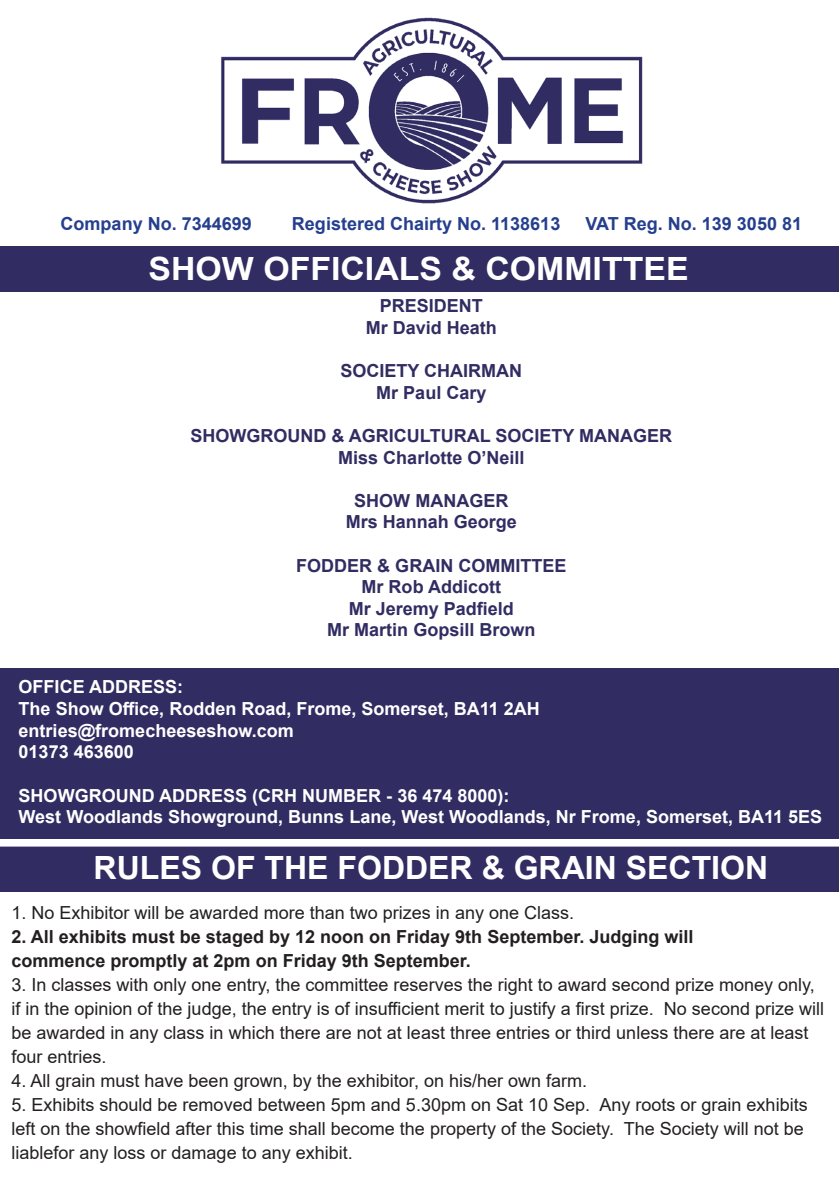
<style>
.page{position:relative;width:840px;height:1191px;background:#fff}
.page>*{position:absolute;margin:0;border:0;box-sizing:border-box;transform-origin:0 0}
.t1{font:700 32px "Arial";color:#fff}
.t2{font:700 32px "Arial";color:#fff;scale:1.06 1}
.t3{font:18px/24px "Arial";color:#231f20}
.t4{font:700 18px "Arial";color:#fff}
.t5{font:700 18px "Arial";color:#312d62}
.t6{font:700 18px "Arial";color:#231f20}
.t7{font:700 18px "Arial";color:#253f8e}
</style>
<div class="page">
<img style="left:221px;top:17px;width:422px;height:187px">
<div style="left:0;top:247px;width:838px;height:45px;background:#312d62"></div>
<div style="left:0;top:669px;width:838px;height:170px;background:#312d62"></div>
<div style="left:0;top:846px;width:838px;height:45px;background:#312d62"></div>
<p class="t7" style="left:61px;top:211px;width:193px">Company No. 7344699</p>
<p class="t7" style="left:292px;top:211px;width:270px">Registered Chairty No. 1138613</p>
<p class="t7" style="left:585px;top:211px;width:218px">VAT Reg. No. 139 3050 81</p>
<p class="t2" style="left:148px;top:246px;width:510px">SHOW OFFICIALS &amp; COMMITTEE</p>
<p class="t5" style="left:379px;top:293px;width:105px">PRESIDENT</p>
<p class="t5" style="left:365px;top:315px;width:133px">Mr David Heath</p>
<p class="t5" style="left:340px;top:358px;width:183px">SOCIETY CHAIRMAN</p>
<p class="t5" style="left:376px;top:380px;width:112px">Mr Paul Cary</p>
<p class="t5" style="left:190px;top:423px;width:483px">SHOWGROUND &amp; AGRICULTURAL SOCIETY MANAGER</p>
<p class="t5" style="left:338px;top:444px;width:188px">Miss Charlotte O’Neill</p>
<p class="t5" style="left:354px;top:488px;width:155px">SHOW MANAGER</p>
<p class="t5" style="left:345px;top:509px;width:173px">Mrs Hannah George</p>
<p class="t5" style="left:296px;top:552px;width:271px">FODDER &amp; GRAIN COMMITTEE</p>
<p class="t5" style="left:361px;top:574px;width:141px">Mr Rob Addicott</p>
<p class="t5" style="left:348px;top:596px;width:167px">Mr Jeremy Padfield</p>
<p class="t5" style="left:327px;top:617px;width:210px">Mr Martin Gopsill Brown</p>
<p class="t4" style="left:19px;top:674px;width:166px">OFFICE ADDRESS:</p>
<p class="t4" style="left:19px;top:696px;width:522px">The Show Office, Rodden Road, Frome, Somerset, BA11 2AH</p>
<p class="t4" style="left:19px;top:717px;width:276px">entries@fromecheeseshow.com</p>
<p class="t4" style="left:19px;top:739px;width:117px">01373 463600</p>
<p class="t4" style="left:19px;top:782px;width:492px">SHOWGROUND ADDRESS (CRH NUMBER - 36 474 8000):</p>
<p class="t4" style="left:19px;top:804px;width:804px">West Woodlands Showground, Bunns Lane, West Woodlands, Nr Frome, Somerset, BA11 5ES</p>
<p class="t1" style="left:94px;top:845px;width:675px">RULES OF THE FODDER &amp; GRAIN SECTION</p>
<p class="t3" style="left:11px;top:900px;width:564px">1. No Exhibitor will be awarded more than two prizes in any one Class.</p>
<p class="t6" style="left:11px;top:923px;width:683px">2. All exhibits must be staged by 12 noon on Friday 9th September. Judging will</p>
<p class="t6" style="left:11px;top:947px;width:461px">commence promptly at 2pm on Friday 9th September.</p>
<p class="t3" style="left:11px;top:972px;width:813px">3. In classes with only one entry, the committee reserves the right to award second prize money only, if in the opinion of the judge, the entry is of insufficient merit to justify a first prize. No second prize will be awarded in any class in which there are not at least three entries or third unless there are at least four entries.</p>
<p class="t3" style="left:11px;top:1068px;width:577px">4. All grain must have been grown, by the exhibitor, on his/her own farm.</p>
<p class="t3" style="left:11px;top:1092px;width:797px">5. Exhibits should be removed between 5pm and 5.30pm on Sat 10 Sep. Any roots or grain exhibits left on the showfield after this time shall become the property of the Society. The Society will not be liablefor any loss or damage to any exhibit.</p>
</div>
